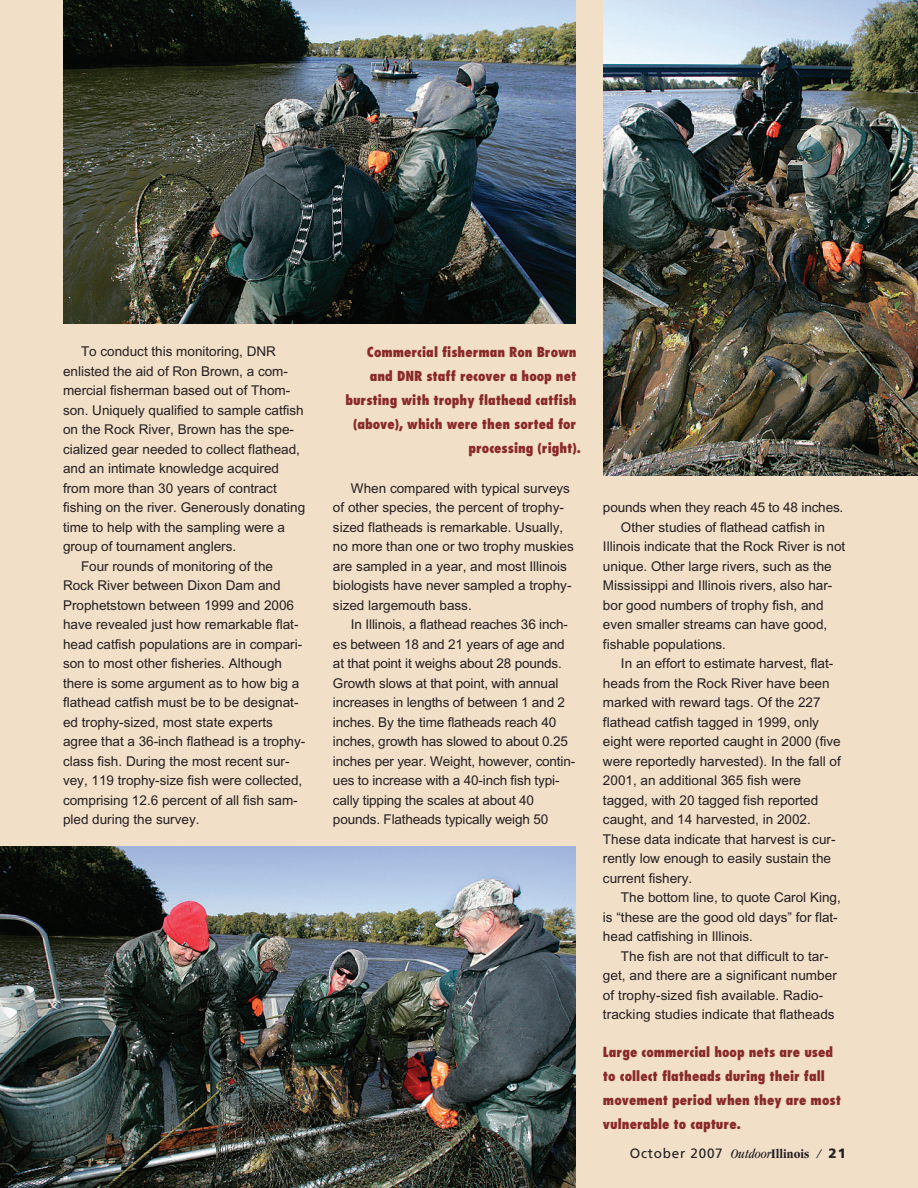
<style>
.page{position:relative;width:918px;height:1188px;background:#f2dfc8}
.page>*{position:absolute;margin:0;border:0;box-sizing:border-box;transform-origin:0 0}
.t1{font:13.5px/19.5px "Arial";color:#231f20}
.t2{font:800 condensed 13.5px/24px "Futura";color:#892a29}
.t3{font:13.5px "Frutiger";letter-spacing:.055em;color:#231f20}
.s1{font-family:"Garamond";font-style:italic;font-stretch:condensed}
.s2{font-family:"Garamond";font-weight:700;font-stretch:condensed}
.s3{font-weight:900}
</style>
<div class="page">
<img style="left:63px;top:0;width:513px;height:324px">
<img style="left:0;top:846px;width:576px;height:342px">
<img style="left:603px;top:0;width:315px;height:476px">
<p class="t1" style="left:81px;top:343px;width:197px">To conduct this monitoring, DNR</p>
<p class="t1" style="left:63px;top:362px;width:227px">enlisted the aid of Ron Brown, a com-</p>
<p class="t1" style="left:63px;top:382px;width:229px">mercial fisherman based out of Thom-</p>
<p class="t1" style="left:63px;top:401px;width:242px">son. Uniquely qualified to sample catfish</p>
<p class="t1" style="left:63px;top:421px;width:233px">on the Rock River, Brown has the spe-</p>
<p class="t1" style="left:63px;top:440px;width:239px">cialized gear needed to collect flathead,</p>
<p class="t1" style="left:63px;top:460px;width:218px">and an intimate knowledge acquired</p>
<p class="t1" style="left:63px;top:479px;width:215px">from more than 30 years of contract</p>
<p class="t1" style="left:63px;top:499px;width:244px">fishing on the river. Generously donating</p>
<p class="t1" style="left:63px;top:518px;width:224px">time to help with the sampling were a</p>
<p class="t1" style="left:63px;top:538px;width:175px">group of tournament anglers.</p>
<p class="t1" style="left:81px;top:557px;width:194px">Four rounds of monitoring of the</p>
<p class="t1" style="left:63px;top:577px;width:219px">Rock River between Dixon Dam and</p>
<p class="t1" style="left:63px;top:596px;width:233px">Prophetstown between 1999 and 2006</p>
<p class="t1" style="left:63px;top:616px;width:237px">have revealed just how remarkable flat-</p>
<p class="t1" style="left:63px;top:635px;width:241px">head catfish populations are in compari-</p>
<p class="t1" style="left:63px;top:655px;width:221px">son to most other fisheries. Although</p>
<p class="t1" style="left:63px;top:674px;width:238px">there is some argument as to how big a</p>
<p class="t1" style="left:63px;top:694px;width:237px">flathead catfish must be to be designat-</p>
<p class="t1" style="left:63px;top:713px;width:212px">ed trophy-sized, most state experts</p>
<p class="t1" style="left:63px;top:733px;width:244px">agree that a 36-inch flathead is a trophy-</p>
<p class="t1" style="left:63px;top:752px;width:228px">class fish. During the most recent sur-</p>
<p class="t1" style="left:63px;top:772px;width:241px">vey, 119 trophy-size fish were collected,</p>
<p class="t1" style="left:63px;top:791px;width:236px">comprising 12.6 percent of all fish sam-</p>
<p class="t1" style="left:63px;top:811px;width:138px">pled during the survey.</p>
<p class="t2" style="left:367px;top:341px;width:211px">Commercial fisherman Ron Brown</p>
<p class="t2" style="left:370px;top:365px;width:208px">and DNR staff recover a hoop net</p>
<p class="t2" style="left:345px;top:389px;width:233px">bursting with trophy flathead catfish</p>
<p class="t2" style="left:353px;top:413px;width:225px">(above), which were then sorted for</p>
<p class="t2" style="left:469px;top:437px;width:114px">processing (right).</p>
<p class="t1" style="left:333px;top:479px;width:242px;text-indent:18px">When compared with typical surveys of other species, the percent of trophy&shy;sized flatheads is remarkable. Usually, no more than one or two trophy muskies are sampled in a year, and most Illinois biologists have never sampled a trophy&shy;sized largemouth bass.</p>
<p class="t1" style="left:333px;top:616px;width:244px;text-indent:18px">In Illinois, a flathead reaches 36 inch&shy;es between 18 and 21 years of age and at that point it weighs about 28 pounds.<br>Growth slows at that point, with annual increases in lengths of between 1 and 2 inches. By the time flatheads reach 40 inches, growth has slowed to about 0.25 inches per year. Weight, however, contin&shy;ues to increase with a 40-inch fish typi&shy;cally tipping the scales at about 40 pounds. Flatheads typically weigh 50</p>
<p class="t1" style="left:603px;top:499px;width:242px">pounds when they reach 45 to 48 inches.</p>
<p class="t1" style="left:621px;top:518px;width:206px">Other studies of flathead catfish in</p>
<p class="t1" style="left:603px;top:538px;width:244px">Illinois indicate that the Rock River is not</p>
<p class="t1" style="left:603px;top:557px;width:230px">unique. Other large rivers, such as the</p>
<p class="t1" style="left:603px;top:577px;width:231px">Mississippi and Illinois rivers, also har-</p>
<p class="t1" style="left:603px;top:596px;width:222px">bor good numbers of trophy fish, and</p>
<p class="t1" style="left:603px;top:616px;width:226px">even smaller streams can have good,</p>
<p class="t1" style="left:603px;top:635px;width:125px">fishable populations.</p>
<p class="t1" style="left:621px;top:655px;width:214px">In an effort to estimate harvest, flat-</p>
<p class="t1" style="left:603px;top:674px;width:228px">heads from the Rock River have been</p>
<p class="t1" style="left:603px;top:694px;width:219px">marked with reward tags. Of the 227</p>
<p class="t1" style="left:603px;top:713px;width:218px">flathead catfish tagged in 1999, only</p>
<p class="t1" style="left:603px;top:733px;width:239px">eight were reported caught in 2000 (five</p>
<p class="t1" style="left:603px;top:752px;width:239px">were reportedly harvested). In the fall of</p>
<p class="t1" style="left:603px;top:772px;width:200px">2001, an additional 365 fish were</p>
<p class="t1" style="left:603px;top:791px;width:217px">tagged, with 20 tagged fish reported</p>
<p class="t1" style="left:603px;top:811px;width:209px">caught, and 14 harvested, in 2002.</p>
<p class="t1" style="left:603px;top:830px;width:234px">These data indicate that harvest is cur-</p>
<p class="t1" style="left:603px;top:850px;width:230px">rently low enough to easily sustain the</p>
<p class="t1" style="left:603px;top:869px;width:91px">current fishery.</p>
<p class="t1" style="left:621px;top:889px;width:221px">The bottom line, to quote Carol King,</p>
<p class="t1" style="left:603px;top:908px;width:236px">is “these are the good old days” for flat-</p>
<p class="t1" style="left:603px;top:928px;width:152px">head catfishing in Illinois.</p>
<p class="t1" style="left:621px;top:947px;width:209px">The fish are not that difficult to tar-</p>
<p class="t1" style="left:603px;top:967px;width:235px">get, and there are a significant number</p>
<p class="t1" style="left:603px;top:986px;width:222px">of trophy-sized fish available. Radio-</p>
<p class="t1" style="left:603px;top:1006px;width:233px">tracking studies indicate that flatheads</p>
<p class="t2" style="left:603px;top:1041px;width:239px">Large commercial hoop nets are used to collect flatheads during their fall movement period when they are most vulnerable to capture.</p>
<p class="t3" style="left:630px;top:1148px;width:218px">October 2007 <span class="s1">Outdoor</span><span class="s2">Illinois</span> <span class="s1">/</span> <span class="s3">21</span></p>
</div>
